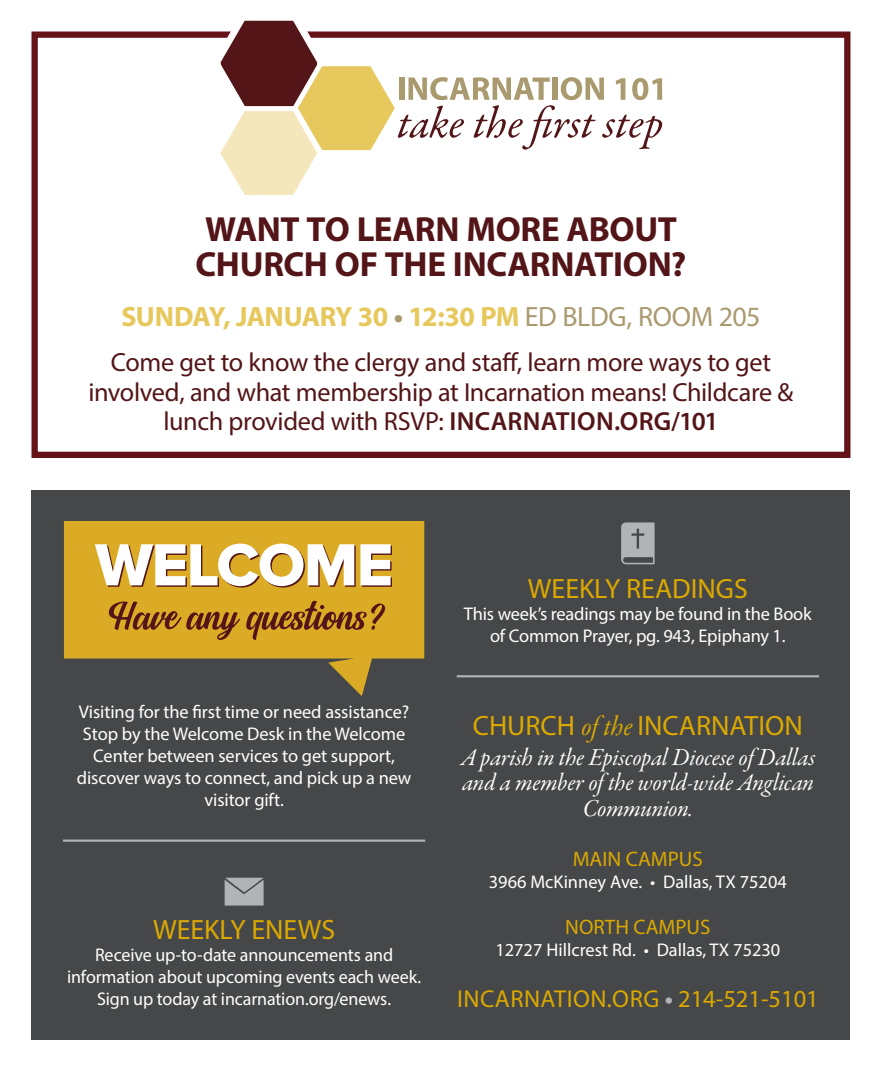
<style>
.page{position:relative;width:882px;height:1071px;background:#fff}
.page>*{position:absolute;margin:0;border:0;box-sizing:border-box;transform-origin:0 0}
.t1{font:700 35px "Myriad Pro";letter-spacing:-.015em;color:#531518}
.t2{font:28px "Myriad Pro";color:#dba900}
.t3{font:700 28px "Myriad Pro";letter-spacing:-.02em;color:#e7c85c}
.t4{font:26.25px/29.8px "Myriad Pro";letter-spacing:-.015em;color:#531518;text-align:center}
.t5{font:24.5px/25.6px "Garamond Premr Pro It Subh";color:#fff;text-align:center}
.t6{font:24.5px "Myriad Pro";letter-spacing:.02em;color:#dba900}
.t7{font:21px "Myriad Pro";color:#dba900}
.t8{font:18.38px/22.1px "Myriad Pro";letter-spacing:-.005em;color:#fff;text-align:center}
.s1{color:#a99a6f}
.s2{font-weight:400;color:#a99a6f}
.s3{font-weight:600}
.s4{font-family:"Garamond Premr Pro It Subh"}
.s5{font-weight:700;color:#b2b3b7}
.s6{font-style:inherit}
</style>
<div class="page">
<div style="left:32px;top:490px;width:818px;height:550px;background:#464748"></div>
<hr style="left:63px;top:840px;width:362px;height:2px;background:#b2b3b7">
<svg style="left:64px;top:521px;width:360px;height:175px;fill:#dcab26"></svg>
<svg style="left:95px;top:544px;width:297px;height:44px"></svg>
<svg style="left:109px;top:602px;width:131px;height:38px"></svg>
<svg style="left:246px;top:601px;width:139px;height:39px"></svg>
<svg style="left:225px;top:878px;width:39px;height:28px"></svg>
<hr style="left:457px;top:675px;width:362px;height:2px;background:#b2b3b7">
<svg style="left:621px;top:522px;width:34px;height:42px"></svg>
<div style="left:31px;top:31px;width:819px;height:427px;border:6px solid #651318"></div>
<svg style="left:206px;top:20px;width:456px;height:175px"></svg>
<p class="t1" style="left:205px;top:206px;width:473px">WANT TO LEARN MORE ABOUT</p>
<p class="t1" style="left:196px;top:241px;width:492px">CHURCH OF THE INCARNATION?</p>
<p class="t3" style="left:121px;top:299px;width:641px">SUNDAY, JANUARY 30 <span class="s1">•</span> 12:30 PM <span class="s2">ED BLDG, ROOM 205</span></p>
<p class="t4" style="left:89px;top:347px;width:707px">Come get to know the clergy and staff, learn more ways to get involved, and what membership at Incarnation means! Childcare &amp; lunch provided with RSVP: <span class="s3">INCARNATION.ORG/101</span></p>
<p class="t8" style="left:77px;top:701px;width:336px">Visiting for the first time or need assistance?<br>Stop by the Welcome Desk in the Welcome Center between services to get support, discover ways to connect, and pick up a new visitor gift.</p>
<p class="t2" style="left:153px;top:913px;width:184px">WEEKLY ENEWS</p>
<p class="t8" style="left:67px;top:944px;width:356px">Receive up-to-date announcements and information about upcoming events each week.<br>Sign up today at incarnation.org/enews.</p>
<p class="t2" style="left:528px;top:571px;width:221px">WEEKLY READINGS</p>
<p class="t8" style="left:464px;top:602px;width:349px">This week’s readings may be found in the Book of Common Prayer, pg. 943, Epiphany 1.</p>
<p class="t2" style="left:473px;top:708px;width:332px">CHURCH <span class="s4">of the</span> INCARNATION</p>
<p class="t5" style="left:461px;top:746px;width:356px">A parish in the Episcopal Diocese of Dallas and a member of the world-wide Anglican<br>Communion.</p>
<p class="t7" style="left:573px;top:846px;width:131px">MAIN CAMPUS</p>
<p class="t8" style="left:489px;top:871px;width:300px">3966 McKinney Ave. • Dallas, TX 75204</p>
<p class="t7" style="left:565px;top:914px;width:147px">NORTH CAMPUS</p>
<p class="t8" style="left:495px;top:939px;width:287px">12727 Hillcrest Rd. • Dallas, TX 75230</p>
<p class="t6" style="left:457px;top:984px;width:363px">INCARNATION.ORG <span class="s5">•</span> <span class="s6">214-521-5101</span></p>
</div>
